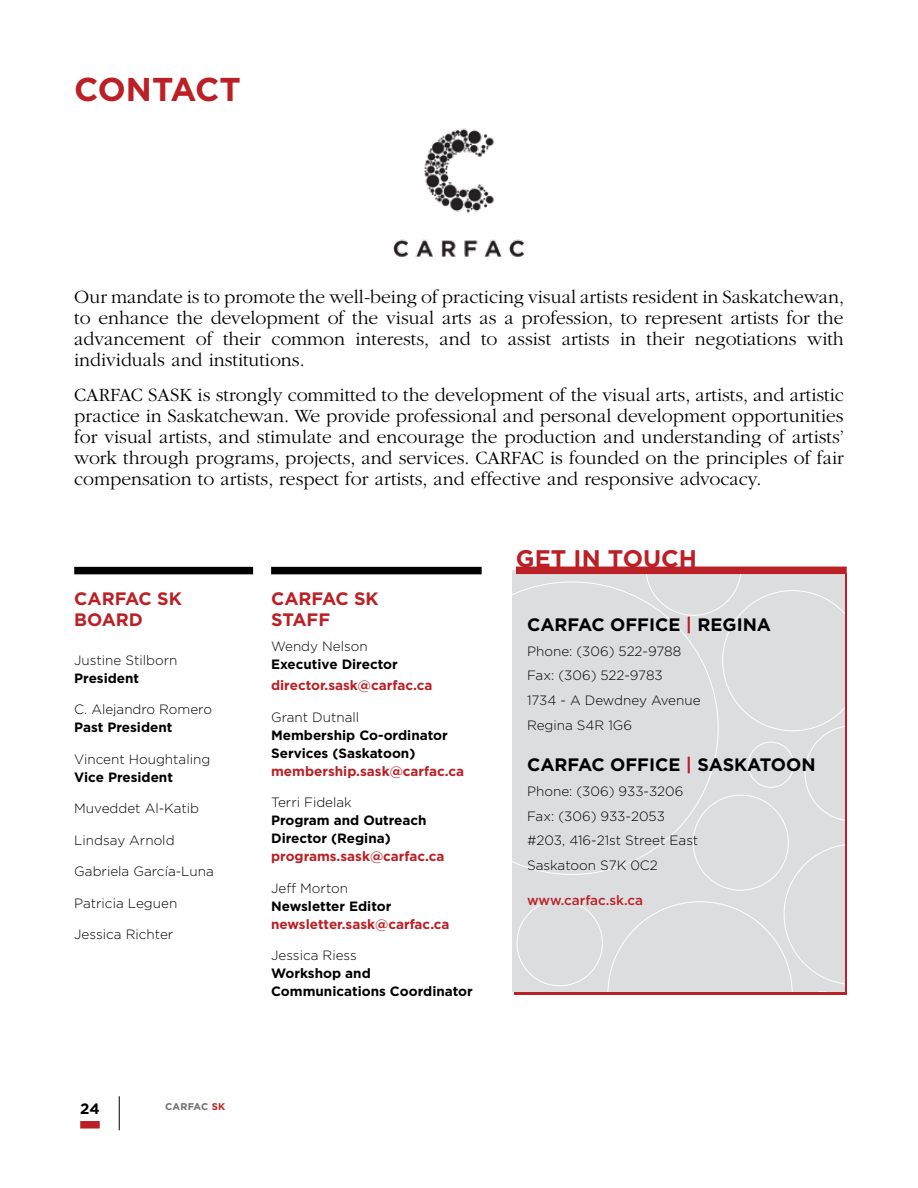
<style>
.page{position:relative;width:918px;height:1188px;background:#fff}
.page>*{position:absolute;margin:0;border:0;box-sizing:border-box;transform-origin:0 0}
.t1{font:700 33px "Gotham";letter-spacing:-.01em;color:#ba2025}
.t2{font:700 24px "Gotham";color:#ba2025}
.t3{font:300 19.5px/21px "ITC Garamond Std";color:#000;text-align:justify}
.t4{font:700 18px "Gotham";color:#000}
.t5{font:700 18px/21px "Gotham";color:#ba2025}
.t6{font:700 15px "Gotham";color:#000}
.t7{font:300 13.5px/24.8px "Gotham";color:#000}
.t8{font:700 13.5px/18px "Gotham";color:#000}
.t9{font:700 13.5px "Gotham";color:#ba2025}
.t10{font:500 13.5px "Gotham";color:#ba2025}
.t11{font:700 9.75px "Gotham";letter-spacing:.025em;color:#6d6e71}
.s1{color:#ba2025}
</style>
<div class="page">
<hr style="left:119px;top:1096px;width:1px;height:34px;background:#000">
<div style="left:80px;top:1121px;width:20px;height:8px;background:#ba2025"></div>
<img style="left:392px;top:128px;width:132px;height:129px">
<div style="left:74px;top:567px;width:179px;height:7px;background:#000"></div>
<div style="left:271px;top:567px;width:211px;height:7px;background:#000"></div>
<div style="left:512px;top:570px;width:332px;height:422px;background:#dcddde"></div>
<div style="left:516px;top:567px;width:331px;height:7px;background:#ba2025"></div>
<h1 class="t1" style="left:74px;top:67px;width:168px">CONTACT</h1>
<p class="t3" style="left:74px;top:287px;width:771px">Our mandate is to promote the well-being of practicing visual artists resident in Saskatchewan, to enhance the development of the visual arts as a profession, to represent artists for the advancement of their common interests, and to assist artists in their negotiations with individuals and institutions.</p>
<p class="t3" style="left:74px;top:384px;width:771px">CARFAC SASK is strongly committed to the development of the visual arts, artists, and artistic practice in Saskatchewan. We provide professional and personal development opportunities for visual artists, and stimulate and encourage the production and understanding of artists’ work through programs, projects, and services. CARFAC is founded on the principles of fair compensation to artists, respect for artists, and effective and responsive advocacy.</p>
<p class="t5" style="left:74px;top:588px;width:109px">CARFAC SK<br>BOARD</p>
<p class="t7" style="left:74px;top:647px;width:105px">Justine Stilborn</p>
<p class="t8" style="left:74px;top:669px;width:66px">President</p>
<p class="t7" style="left:74px;top:697px;width:139px">C. Alejandro Romero</p>
<p class="t8" style="left:74px;top:718px;width:100px">Past President</p>
<p class="t7" style="left:74px;top:746px;width:138px">Vincent Houghtaling</p>
<p class="t8" style="left:74px;top:768px;width:100px">Vice President</p>
<p class="t7" style="left:74px;top:796px;width:126px">Muveddet Al-Katib</p>
<p class="t7" style="left:74px;top:827px;width:102px">Lindsay Arnold</p>
<p class="t7" style="left:74px;top:859px;width:141px">Gabriela García-Luna</p>
<p class="t7" style="left:74px;top:890px;width:105px">Patricia Leguen</p>
<p class="t7" style="left:74px;top:922px;width:101px">Jessica Richter</p>
<p class="t6" style="left:80px;top:1099px;width:21px">24</p>
<p class="t11" style="left:165px;top:1100px;width:62px">CARFAC <span class="s1">SK</span></p>
<p class="t5" style="left:271px;top:588px;width:109px">CARFAC SK<br>STAFF</p>
<p class="t7" style="left:271px;top:634px;width:98px">Wendy Nelson</p>
<p class="t8" style="left:271px;top:655px;width:128px">Executive Director</p>
<p class="t9" style="left:271px;top:676px;width:163px">director.sask@carfac.ca</p>
<p class="t7" style="left:271px;top:704px;width:90px">Grant Dutnall</p>
<p class="t8" style="left:271px;top:726px;width:178px">Membership Co-ordinator<br>Services (Saskatoon)</p>
<p class="t9" style="left:271px;top:762px;width:195px">membership.sask@carfac.ca</p>
<p class="t7" style="left:271px;top:790px;width:82px">Terri Fidelak</p>
<p class="t8" style="left:271px;top:811px;width:157px">Program and Outreach<br>Director (Regina)</p>
<p class="t9" style="left:271px;top:847px;width:175px">programs.sask@carfac.ca</p>
<p class="t7" style="left:271px;top:875px;width:78px">Jeff Morton</p>
<p class="t8" style="left:271px;top:897px;width:122px">Newsletter Editor</p>
<p class="t9" style="left:271px;top:915px;width:180px">newsletter.sask@carfac.ca</p>
<p class="t7" style="left:271px;top:943px;width:87px">Jessica Riess</p>
<p class="t8" style="left:271px;top:964px;width:203px">Workshop and<br>Communications Coordinator</p>
<p class="t2" style="left:516px;top:542px;width:183px">GET IN TOUCH</p>
<p class="t4" style="left:527px;top:613px;width:246px">CARFAC OFFICE <span class="s1">|</span> REGINA</p>
<p class="t7" style="left:527px;top:638px;width:175px">Phone: (306) 522-9788<br>Fax: (306) 522-9783<br>1734 - A Dewdney Avenue<br>Regina S4R 1G6</p>
<p class="t4" style="left:527px;top:753px;width:290px">CARFAC OFFICE <span class="s1">|</span> SASKATOON</p>
<p class="t7" style="left:527px;top:778px;width:173px">Phone: (306) 933-3206<br>Fax: (306) 933-2053 #203, 416-21st Street East<br>Saskatoon S7K 0C2</p>
<p class="t10" style="left:527px;top:891px;width:117px">www.carfac.sk.ca</p>
</div>
